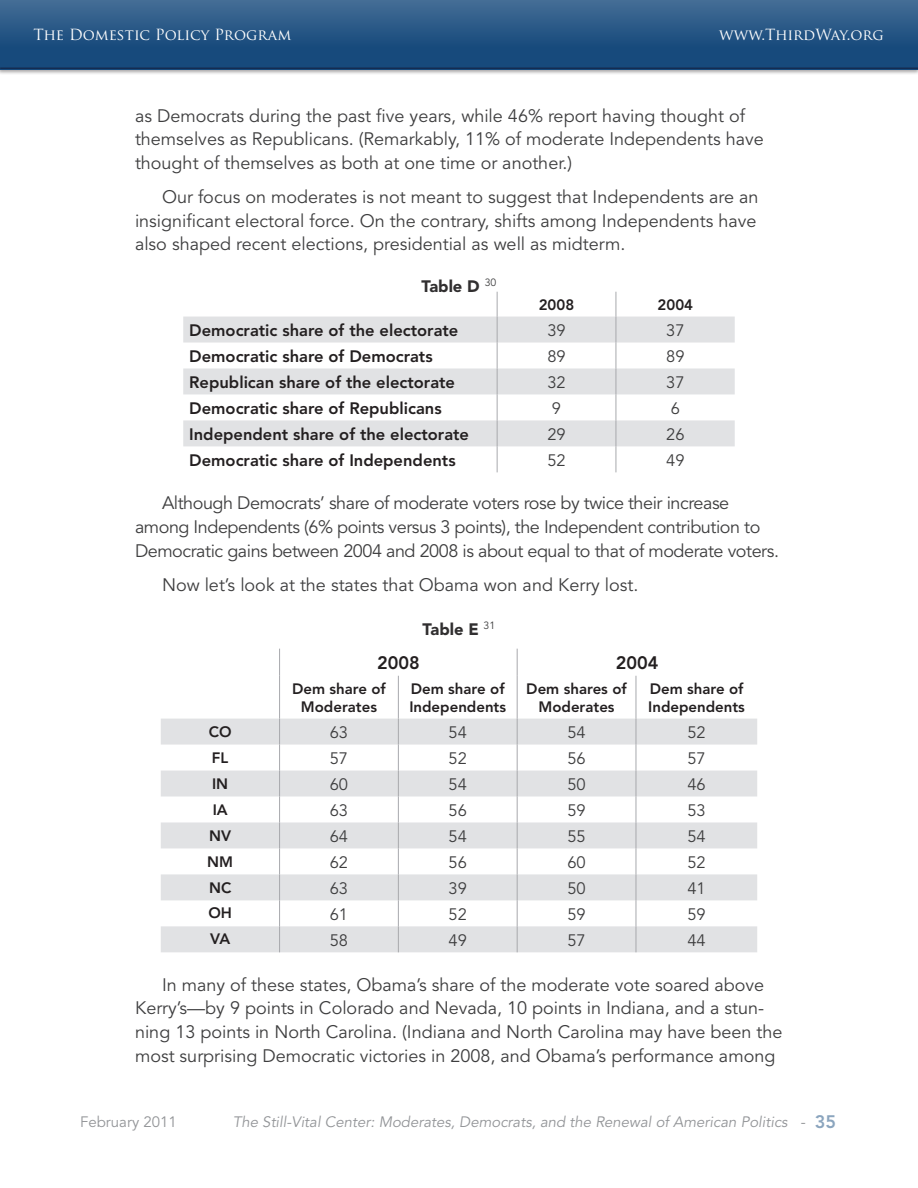
<style>
.page{position:relative;width:918px;height:1188px;background:#fff}
.page>*{position:absolute;margin:0;border:0;box-sizing:border-box;transform-origin:0 0}
.Body_Text{font:18px/23.5px "Avenir LT Std";color:#3e3e3f}
.Body_Text-2{font:18px/23.5px "Avenir LT Std";letter-spacing:-.025em;color:#3e3e3f}
.Table_Head{font:800 18px "Avenir LT Std";color:#231f20}
.Table_Head-2{font:800 16.5px "Avenir LT Std";color:#231f20}
.Table_Body{font:16.5px "Avenir LT Std";color:#3e3e3f}
.GRAPHIC_Header{font:900 16.5px "Avenir LT Std";color:#312f30}
.Table_Head-3{font:800 15px/18px "Avenir LT Std";color:#231f20;text-align:center}
.t1{font:italic 15px "Avenir LT Std";color:#939598}
.t2{font:15px "Trajan Pro";color:#fff}
.t3{font:15px "Trajan Pro";letter-spacing:-.02em;color:#fff}
.t4{font:15px "Avenir LT Std";color:#939598}
.s1{font-style:normal}
.s2{font-weight:800;font-style:normal;font-size:18px;color:#8ba5be}
</style>
<div class="page">
<div style="left:0;top:0;width:918px;height:75px;background:#231f20;opacity:.4"></div>
<div style="left:0;top:0;width:918px;height:69px;background:linear-gradient(to bottom,#406a93,#0d4276)"></div>
<hr style="left:0;top:68px;width:918px;height:1px;background:#142c52">
<svg style="left:183px;top:317px;width:552px;height:129px;fill:#e1e2e4"></svg>
<svg style="left:497px;top:292px;width:1px;height:180px"></svg>
<svg style="left:616px;top:292px;width:1px;height:180px"></svg>
<svg style="left:161px;top:719px;width:596px;height:233px;fill:#e1e2e4"></svg>
<svg style="left:279px;top:649px;width:1px;height:27px"></svg>
<svg style="left:517px;top:649px;width:1px;height:27px"></svg>
<hr style="left:279px;top:676px;width:1px;height:43px;background:#a8a9ad">
<hr style="left:398px;top:676px;width:1px;height:43px;background:#a8a9ad">
<hr style="left:517px;top:676px;width:1px;height:43px;background:#a8a9ad">
<hr style="left:636px;top:676px;width:1px;height:43px;background:#a8a9ad">
<svg style="left:279px;top:719px;width:1px;height:233px"></svg>
<svg style="left:398px;top:719px;width:1px;height:233px"></svg>
<svg style="left:517px;top:719px;width:1px;height:233px"></svg>
<svg style="left:636px;top:719px;width:1px;height:233px"></svg>
<p class="t2" style="left:34px;top:25px;width:259px">The Domestic Policy Program</p>
<p class="t3" style="left:719px;top:25px;width:166px">www.ThirdWay.org</p>
<p class="Body_Text" style="left:135px;top:104px;width:630px">as Democrats during the past five years, while 46% report having thought of themselves as Republicans. (Remarkably, 11% of moderate Independents have thought of themselves as both at one time or another.)</p>
<p class="Body_Text" style="left:135px;top:186px;width:625px;text-align:justify;text-indent:27px">Our focus on moderates is not meant to suggest that Independents are an insignificant electoral force. On the contrary, shifts among Independents have also shaped recent elections, presidential as well as midterm.</p>
<p class="GRAPHIC_Header" style="left:422px;top:276px;width:76px">Table D <sup>30</sup></p>
<p class="Table_Head-3" style="left:539px;top:296px;width:37px">2008</p>
<p class="Table_Head-3" style="left:658px;top:296px;width:37px">2004</p>
<p class="Table_Head-2" style="left:189px;top:320px;width:271px">Democratic share of the electorate</p>
<p class="Table_Body" style="left:547px;top:321px;width:20px">39</p>
<p class="Table_Body" style="left:666px;top:321px;width:20px">37</p>
<p class="Table_Head-2" style="left:189px;top:346px;width:245px">Democratic share of Democrats</p>
<p class="Table_Body" style="left:547px;top:347px;width:20px">89</p>
<p class="Table_Body" style="left:666px;top:347px;width:20px">89</p>
<p class="Table_Head-2" style="left:189px;top:372px;width:267px">Republican share of the electorate</p>
<p class="Table_Body" style="left:547px;top:373px;width:20px">32</p>
<p class="Table_Body" style="left:666px;top:373px;width:20px">37</p>
<p class="Table_Head-2" style="left:189px;top:398px;width:254px">Democratic share of Republicans</p>
<p class="Table_Body" style="left:552px;top:399px;width:11px">9</p>
<p class="Table_Body" style="left:671px;top:399px;width:11px">6</p>
<p class="Table_Head-2" style="left:189px;top:424px;width:281px">Independent share of the electorate</p>
<p class="Table_Body" style="left:547px;top:424px;width:20px">29</p>
<p class="Table_Body" style="left:666px;top:424px;width:20px">26</p>
<p class="Table_Head-2" style="left:189px;top:450px;width:268px">Democratic share of Independents</p>
<p class="Table_Body" style="left:547px;top:450px;width:20px">52</p>
<p class="Table_Body" style="left:666px;top:450px;width:20px">49</p>
<p class="Body_Text-2" style="left:135px;top:492px;width:646px;text-indent:27px">Although Democrats’ share of moderate voters rose by twice their increase among Independents (6% points versus 3 points), the Independent contribution to<br>Democratic gains between 2004 and 2008 is about equal to that of moderate voters.</p>
<p class="Body_Text" style="left:162px;top:573px;width:478px">Now let’s look at the states that Obama won and Kerry lost.</p>
<p class="GRAPHIC_Header" style="left:423px;top:619px;width:74px">Table E <sup>31</sup></p>
<p class="Table_Head" style="left:377px;top:652px;width:44px">2008</p>
<p class="Table_Head" style="left:616px;top:652px;width:44px">2004</p>
<p class="Table_Head-3" style="left:292px;top:680px;width:95px">Dem share of<br>Moderates</p>
<p class="Table_Head-3" style="left:409px;top:680px;width:98px;text-align:left">Dem share of<br>Independents</p>
<p class="Table_Head-3" style="left:526px;top:680px;width:102px">Dem shares of<br>Moderates</p>
<p class="Table_Head-3" style="left:648px;top:680px;width:98px;text-align:left">Dem share of<br>Independents</p>
<p class="Table_Head-3" style="left:209px;top:723px;width:24px">CO</p>
<p class="Table_Body" style="left:330px;top:723px;width:20px">63</p>
<p class="Table_Body" style="left:449px;top:723px;width:20px">54</p>
<p class="Table_Body" style="left:567px;top:723px;width:20px">54</p>
<p class="Table_Body" style="left:687px;top:723px;width:20px">52</p>
<p class="Table_Head-3" style="left:212px;top:748px;width:18px">FL</p>
<p class="Table_Body" style="left:330px;top:749px;width:20px">57</p>
<p class="Table_Body" style="left:449px;top:749px;width:20px">52</p>
<p class="Table_Body" style="left:567px;top:749px;width:20px">56</p>
<p class="Table_Body" style="left:687px;top:749px;width:20px">57</p>
<p class="Table_Head-3" style="left:212px;top:774px;width:18px">IN</p>
<p class="Table_Body" style="left:330px;top:775px;width:20px">60</p>
<p class="Table_Body" style="left:449px;top:775px;width:20px">54</p>
<p class="Table_Body" style="left:567px;top:775px;width:20px">50</p>
<p class="Table_Body" style="left:687px;top:775px;width:20px">46</p>
<p class="Table_Head-3" style="left:213px;top:800px;width:16px">IA</p>
<p class="Table_Body" style="left:330px;top:801px;width:20px">63</p>
<p class="Table_Body" style="left:449px;top:801px;width:20px">56</p>
<p class="Table_Body" style="left:567px;top:801px;width:20px">59</p>
<p class="Table_Body" style="left:687px;top:801px;width:20px">53</p>
<p class="Table_Head-3" style="left:209px;top:826px;width:23px">NV</p>
<p class="Table_Body" style="left:330px;top:827px;width:20px">64</p>
<p class="Table_Body" style="left:449px;top:827px;width:20px">54</p>
<p class="Table_Body" style="left:567px;top:827px;width:20px">55</p>
<p class="Table_Body" style="left:687px;top:827px;width:20px">54</p>
<p class="Table_Head-3" style="left:207px;top:852px;width:27px">NM</p>
<p class="Table_Body" style="left:330px;top:853px;width:20px">62</p>
<p class="Table_Body" style="left:449px;top:853px;width:20px">56</p>
<p class="Table_Body" style="left:567px;top:853px;width:20px">60</p>
<p class="Table_Body" style="left:687px;top:853px;width:20px">52</p>
<p class="Table_Head-3" style="left:209px;top:878px;width:24px">NC</p>
<p class="Table_Body" style="left:330px;top:878px;width:20px">63</p>
<p class="Table_Body" style="left:449px;top:878px;width:20px">39</p>
<p class="Table_Body" style="left:567px;top:878px;width:20px">50</p>
<p class="Table_Body" style="left:687px;top:878px;width:20px">41</p>
<p class="Table_Head-3" style="left:208px;top:904px;width:25px">OH</p>
<p class="Table_Body" style="left:330px;top:904px;width:20px">61</p>
<p class="Table_Body" style="left:449px;top:904px;width:20px">52</p>
<p class="Table_Body" style="left:567px;top:904px;width:20px">59</p>
<p class="Table_Body" style="left:687px;top:904px;width:20px">59</p>
<p class="Table_Head-3" style="left:210px;top:930px;width:22px">VA</p>
<p class="Table_Body" style="left:330px;top:930px;width:20px">58</p>
<p class="Table_Body" style="left:449px;top:930px;width:20px">49</p>
<p class="Table_Body" style="left:567px;top:930px;width:20px">57</p>
<p class="Table_Body" style="left:687px;top:930px;width:20px">44</p>
<p class="Body_Text" style="left:135px;top:973px;width:649px;text-indent:27px">In many of these states, Obama’s share of the moderate vote soared above Kerry’s—by 9 points in Colorado and Nevada, 10 points in Indiana, and a stun&shy;ning 13 points in North Carolina. (Indiana and North Carolina may have been the most surprising Democratic victories in 2008, and Obama’s performance among</p>
<p class="t4" style="left:80px;top:1113px;width:98px">February 2011</p>
<p class="t1" style="left:233px;top:1113px;width:605px">The Still-Vital Center: Moderates, Democrats, and the Renewal of American Politics <span class="s1">-</span> <span class="s2">35</span></p>
</div>
